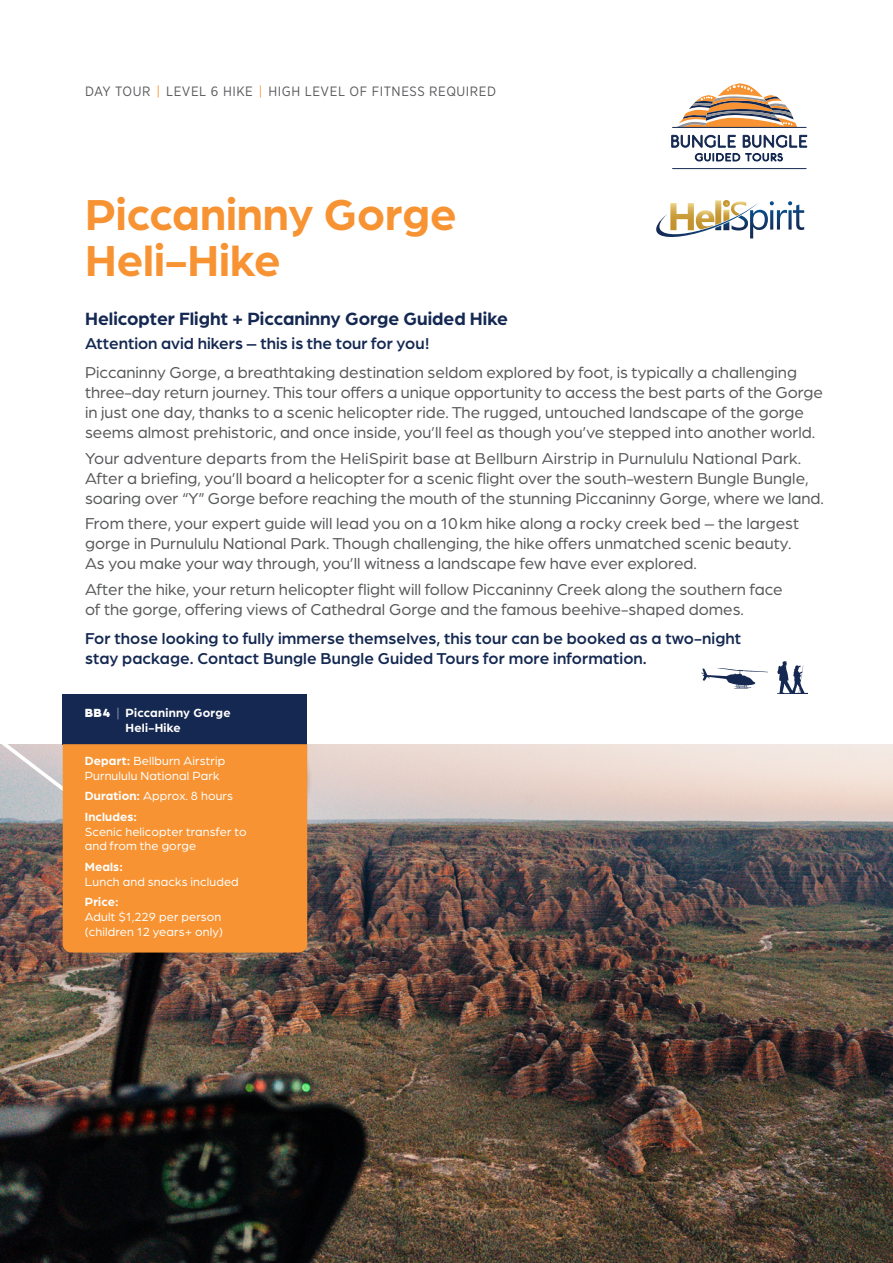
<style>
.page{position:relative;width:893px;height:1263px;background:#fff}
.page>*{position:absolute;margin:0;border:0;box-sizing:border-box;transform-origin:0 0}
.t1{font:700 46.2px/46.2px "Arboria";color:#f79332}
.t2{font:700 18.9px "Arboria";color:#142851}
.t3{font:16.8px/20px "Arboria";color:#57585a}
.t4{font:500 16.8px/20px "Arboria";letter-spacing:.005em;color:#142851}
.t5{font:13.5px "Gotham Narrow";letter-spacing:.04em;color:#57585a}
.t6{font:12.6px/14.7px "Arboria";letter-spacing:.01em;color:#fff}
.t7{font:700 12.6px/14.7px "Arboria";letter-spacing:.02em;color:#fff}
.s1{color:#f79332}
.s2{font-weight:900}
.s3{font-weight:300}
.s4{font-weight:700}
</style>
<div class="page">
<img style="left:0;top:744px;width:893px;height:519px">
<svg style="left:676px;top:83px;width:121px;height:44px"></svg>
<hr style="left:672px;top:168px;width:134px;height:1px;background:#142851">
<hr style="left:672px;top:127px;width:134px;height:1px;background:#142851">
<svg style="left:671px;top:135px;width:136px;height:27px"></svg>
<svg style="left:701px;top:668px;width:67px;height:21px"></svg>
<img style="left:777px;top:661px;width:31px;height:32px">
<svg style="left:656px;top:200px;width:148px;height:39px"></svg>
<img style="left:0;top:694px;width:63px;height:203px">
<div style="left:63px;top:694px;width:244px;height:51px;background:#142851"></div>
<div style="left:63px;top:744px;width:244px;height:208px;background:#f79332"></div>
<p class="t5" style="left:85px;top:83px;width:412px">DAY TOUR <span class="s1">|</span> LEVEL 6 HIKE <span class="s1">|</span> HIGH LEVEL OF FITNESS REQUIRED</p>
<p class="t1" style="left:85px;top:188px;width:373px">Piccaninny Gorge<br>Heli-Hike</p>
<p class="t2" style="left:85px;top:306px;width:425px">Helicopter Flight + Piccaninny Gorge Guided Hike</p>
<p class="t4" style="left:85px;top:332px;width:346px">Attention avid hikers – this is the tour for you!</p>
<p class="t3" style="left:85px;top:362px;width:739px">Piccaninny Gorge, a breathtaking destination seldom explored by foot, is typically a challenging three-day return journey. This tour offers a unique opportunity to access the best parts of the Gorge in just one day, thanks to a scenic helicopter ride. The rugged, untouched landscape of the gorge seems almost prehistoric, and once inside, you’ll feel as though you’ve stepped into another world.</p>
<p class="t3" style="left:85px;top:447px;width:740px">Your adventure departs from the HeliSpirit base at Bellburn Airstrip in Purnululu National Park.<br>After a briefing, you’ll board a helicopter for a scenic flight over the south-western Bungle Bungle, soaring over “Y” Gorge before reaching the mouth of the stunning Piccaninny Gorge, where we land.</p>
<p class="t3" style="left:85px;top:513px;width:716px">From there, your expert guide will lead you on a 10km hike along a rocky creek bed – the largest gorge in Purnululu National Park. Though challenging, the hike offers unmatched scenic beauty.<br>As you make your way through, you’ll witness a landscape few have ever explored.</p>
<p class="t3" style="left:85px;top:579px;width:699px">After the hike, your return helicopter flight will follow Piccaninny Creek along the southern face of the gorge, offering views of Cathedral Gorge and the famous beehive-shaped domes.</p>
<p class="t4" style="left:85px;top:628px;width:658px">For those looking to fully immerse themselves, this tour can be booked as a two-night stay package. Contact Bungle Bungle Guided Tours for more information.</p>
<p class="t7" style="left:125px;top:705px;width:107px;text-indent:-41px"><span class="s2">BB4</span> <span class="s3">|</span> Piccaninny Gorge<br>Heli-Hike</p>
<p class="t6" style="left:85px;top:753px;width:142px"><span class="s4">Depart:</span> Bellburn Airstrip<br>Purnululu National Park</p>
<p class="t6" style="left:85px;top:788px;width:150px"><span class="s4">Duration:</span> Approx. 8 hours</p>
<p class="t6" style="left:85px;top:809px;width:163px"><span class="s4">Includes:<br></span>Scenic helicopter transfer to and from the gorge</p>
<p class="t6" style="left:85px;top:859px;width:155px"><span class="s4">Meals:<br></span>Lunch and snacks included</p>
<p class="t6" style="left:85px;top:894px;width:140px"><span class="s4">Price:<br></span>Adult $1,229 per person (children 12 years+ only)</p>
</div>
